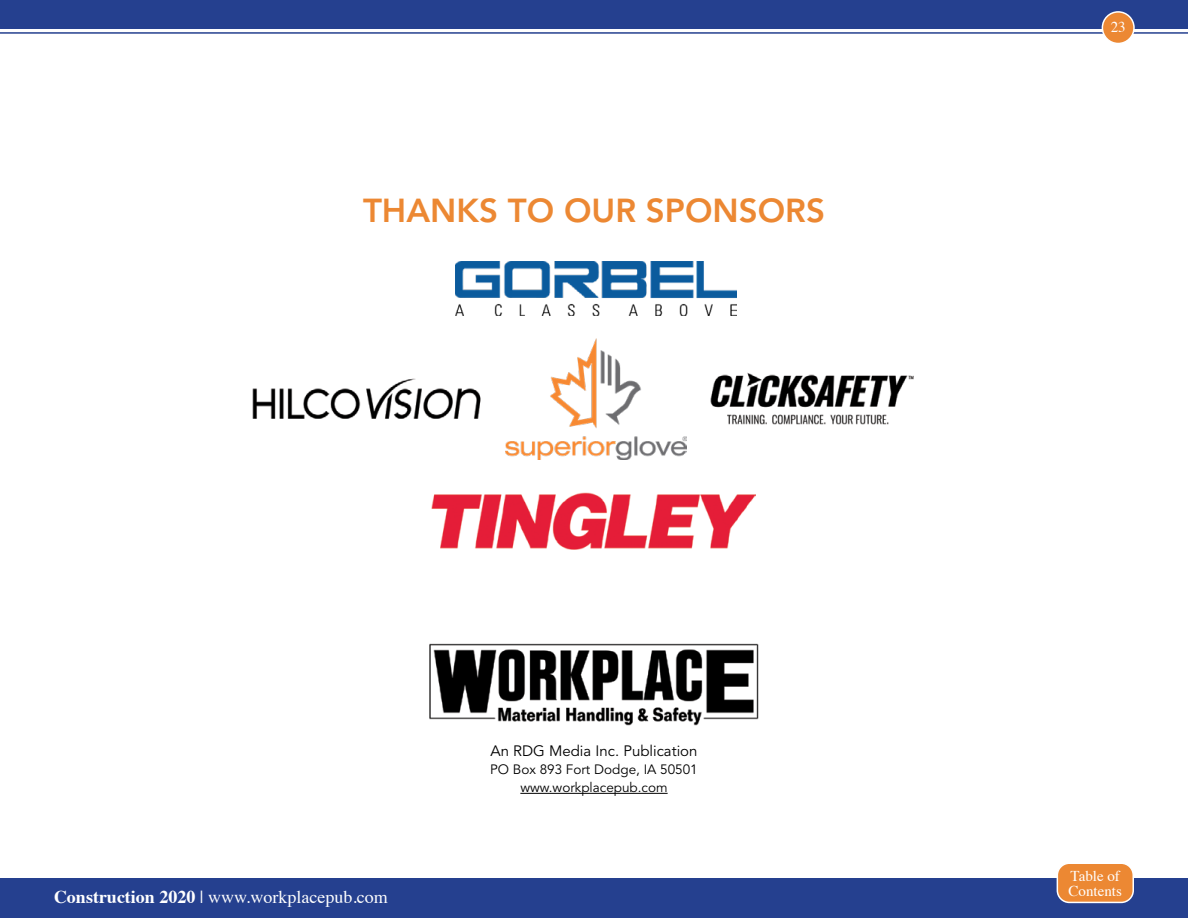
<style>
.page{position:relative;width:1188px;height:918px;background:#fff}
.page>*{position:absolute;margin:0;border:0;box-sizing:border-box;transform-origin:0 0}
.t1{font:800 33px "Avenir LT Std";color:#ec8833}
.t2{font:18px "Times";color:#fff}
.t3{font:15px "Avenir LT Std";color:#000}
.t4{font:15px/15px "Times";color:#fff}
.t5{font:13.5px/18px "Avenir LT Std";color:#000;text-align:center}
.s1{font-weight:700}
</style>
<div class="page">
<hr style="left:0;top:32px;width:1188px;height:2px;background:#25408f">
<div style="left:0;top:0;width:1188px;height:29px;background:#25408f"></div>
<div style="left:0;top:878px;width:1188px;height:40px;background:#25408f"></div>
<div style="left:1102px;top:12px;width:32px;height:32px;background:#ec8833;border-radius:50%"></div>
<div style="left:1102px;top:11px;width:33px;height:33px;border:2px solid #fff;border-radius:50%"></div>
<div style="left:1057px;top:863px;width:76px;height:39px;background:#ec8833;border-radius:12px"></div>
<div style="left:1057px;top:862px;width:77px;height:41px;border:2px solid #fff;border-radius:12px"></div>
<img style="left:429px;top:643px;width:330px;height:83px">
<hr style="left:520px;top:793px;width:148px;height:1px;background:#000">
<img style="left:455px;top:262px;width:281px;height:54px">
<img style="left:505px;top:339px;width:181px;height:120px">
<img style="left:710px;top:372px;width:204px;height:53px">
<img style="left:252px;top:378px;width:229px;height:41px">
<img style="left:432px;top:493px;width:324px;height:56px">
<h1 class="t1" style="left:363px;top:191px;width:463px">THANKS TO OUR SPONSORS</h1>
<h2 class="t2" style="left:54px;top:880px;width:335px"><span class="s1">Construction 2020</span> | www.workplacepub.com</h2>
<p class="t3" style="left:490px;top:742px;width:209px">An RDG Media Inc. Publication</p>
<p class="t5" style="left:490px;top:761px;width:209px">PO Box 893 Fort Dodge, IA 50501 www.workplacepub.com</p>
<p class="t4" style="left:1111px;top:18px;width:16px">23</p>
<p class="t4" style="left:1069px;top:867px;width:55px">Table of<br>Contents</p>
</div>
